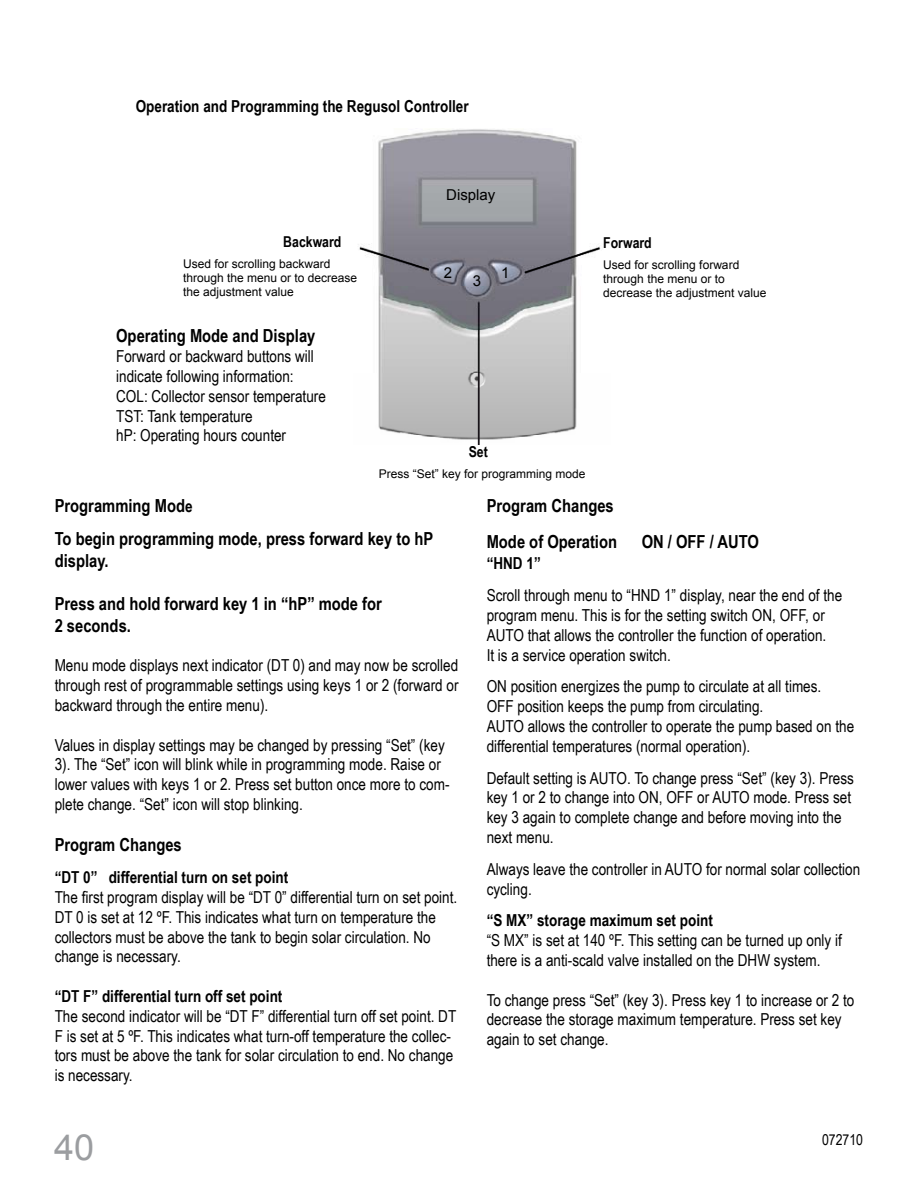
<style>
.page{position:relative;width:918px;height:1188px;background:#fff}
.page>*{position:absolute;margin:0;border:0;box-sizing:border-box;transform-origin:0 0}
.t1{font:36px "Arial";color:#9b9da0}
.t2{font:700 18px/33.6px "Arial Narrow";color:#000}
.t3{font:16.5px/19.8px "Arial Narrow";color:#000}
.t4{font:700 16.5px "Arial Narrow";color:#000}
.t5{font:700 15px "Arial Narrow";color:#000}
.t6{font:15px "Arial";color:#000}
.t7{font:15px "Arial Narrow";color:#000}
.t8{font:12px/14.4px "Arial";color:#000}
.s1{font-size:16.5px}
.s2{font-weight:700}
</style>
<div class="page">
<img style="left:360px;top:129px;width:217px;height:315px">
<svg style="left:359px;top:247px;width:71px;height:24px"></svg>
<svg style="left:523px;top:246px;width:78px;height:28px"></svg>
<p class="t4" style="left:136px;top:93px;width:335px">Operation and Programming the Regusol Controller</p>
<p class="t6" style="left:446px;top:185px;width:51px">Display</p>
<p class="t5" style="left:283px;top:231px;width:60px">Backward</p>
<p class="t5" style="left:603px;top:231px;width:50px">Forward</p>
<p class="t8" style="left:603px;top:257px;width:165px">Used for scrolling forward through the menu or to decrease the adjustment value</p>
<p class="t8" style="left:183px;top:256px;width:176px">Used for scrolling backward through the menu or to decrease the adjustment value</p>
<p class="t6" style="left:444px;top:263px;width:10px">2</p>
<p class="t6" style="left:501px;top:263px;width:10px">1</p>
<p class="t6" style="left:473px;top:271px;width:10px">3</p>
<p class="t2" style="left:116px;top:318px;width:201px">Operating Mode and Display</p>
<p class="t3" style="left:116px;top:346px;width:211px">Forward or backward buttons will indicate following information:<br>COL: Collector sensor temperature<br>TST: Tank temperature<br>hP: Operating hours counter</p>
<p class="t5" style="left:469px;top:440px;width:21px">Set</p>
<p class="t8" style="left:379px;top:466px;width:208px">Press “Set” key for programming mode</p>
<p class="t2" style="left:55px;top:488px;width:380px">Programming Mod<span class="s1">e<br></span>To begin programming mode, press forward key to hP</p>
<p class="t2" style="left:55px;top:543px;width:55px">display.</p>
<p class="t2" style="left:55px;top:592px;width:329px;line-height:21.6px">Press and hold forward key 1 in “hP” mode for<br>2 seconds.</p>
<p class="t3" style="left:55px;top:655px;width:405px;text-align:justify">Menu mode displays next indicator (DT 0) and may now be scrolled through rest of programmable settings using keys 1 or 2 (forward or backward through the entire menu).</p>
<p class="t3" style="left:55px;top:734px;width:396px">Values in display settings may be changed by pressing “Set” (key 3). The “Set” icon will blink while in programming mode. Raise or lower values with keys 1 or 2. Press set button once more to com&shy;plete change. “Set” icon will stop blinking.</p>
<p class="t2" style="left:55px;top:827px;width:129px">Program Changes</p>
<p class="t3" style="left:55px;top:867px;width:404px"><span class="s2">“DT 0” differential turn on set point<br></span>The first program display will be “DT 0” differential turn on set point.<br>DT 0 is set at 12 ºF. This indicates what turn on temperature the collectors must be above the tank to begin solar circulation. No change is necessary.</p>
<p class="t3" style="left:55px;top:986px;width:403px"><span class="s2">“DT F” differential turn off set point<br></span>The second indicator will be “DT F” differential turn off set point. DT F is set at 5 ºF. This indicates what turn-off temperature the collec&shy;tors must be above the tank for solar circulation to end. No change is necessary.</p>
<p class="t2" style="left:487px;top:487px;width:132px;line-height:36px">Program Changes<br>Mode of Operation</p>
<p class="t2" style="left:642px;top:524px;width:119px">ON / OFF / AUTO</p>
<p class="t3" style="left:487px;top:547px;width:357px;line-height:31.8px"><span class="s2">“HND 1”<br></span>Scroll through menu to “HND 1” display, near the end of the</p>
<p class="t3" style="left:487px;top:605px;width:341px;text-align:justify">program menu. This is for the setting switch ON, OFF, or AUTO that allows the controller the function of operation.<br>It is a service operation switch.</p>
<p class="t3" style="left:487px;top:676px;width:369px">ON position energizes the pump to circulate at all times.<br>OFF position keeps the pump from circulating.<br>AUTO allows the controller to operate the pump based on the differential temperatures (normal operation).</p>
<p class="t3" style="left:487px;top:767px;width:369px">Default setting is AUTO. To change press “Set” (key 3). Press key 1 or 2 to change into ON, OFF or AUTO mode. Press set key 3 again to complete change and before moving into the next menu.</p>
<p class="t3" style="left:487px;top:859px;width:375px">Always leave the controller in AUTO for normal solar collection cycling.</p>
<p class="t3" style="left:487px;top:910px;width:357px"><span class="s2">“S MX” storage maximum set point<br></span>“S MX” is set at 140 ºF. This setting can be turned up only if there is a anti-scald valve installed on the DHW system.</p>
<p class="t3" style="left:487px;top:989px;width:369px">To change press “Set” (key 3). Press key 1 to increase or 2 to decrease the storage maximum temperature. Press set key again to set change.</p>
<p class="t1" style="left:54px;top:1124px;width:42px">40</p>
<p class="t7" style="left:822px;top:1129px;width:43px">072710</p>
</div>
